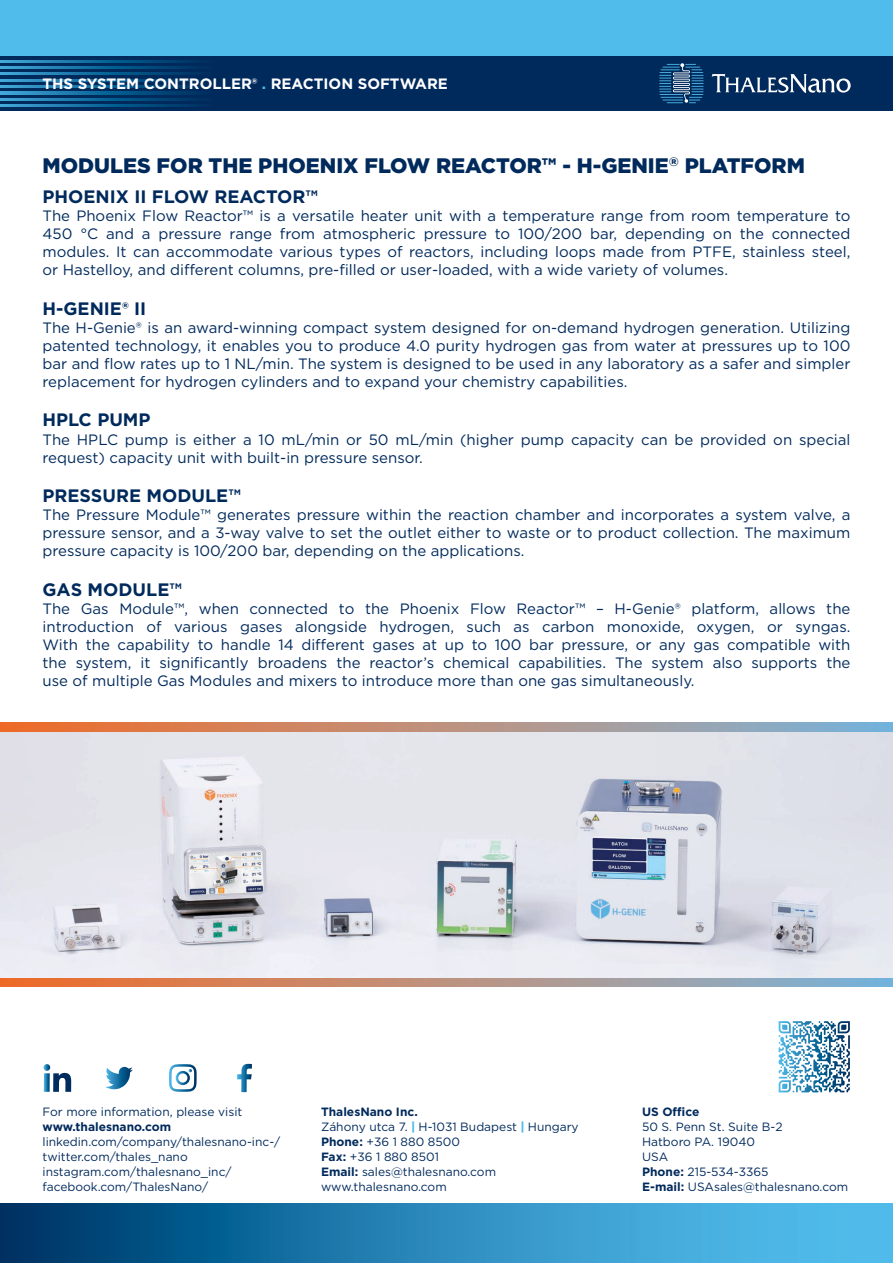
<style>
.page{position:relative;width:893px;height:1263px;background:#fff}
.page>*{position:absolute;margin:0;border:0;box-sizing:border-box;transform-origin:0 0}
.t1{font:900 21px "Gotham";color:#002a5c}
.t2{font:700 18px "Gotham";color:#002a5c}
.t3{font:15px/18px "Gotham";color:#002a5c}
.t4{font:700 15px "Gotham";color:#fff}
.t5{font:12px "Gotham";color:#002a5c}
.t6{font:700 12px "Gotham";color:#002a5c}
.s1{color:#4fbcec}
.s2{font-weight:900;color:#4fbcec}
.s3{font-weight:700}
</style>
<div class="page">
<svg style="left:0;top:1203px;width:893px;height:60px;background:#2884b5"></svg>
<svg style="left:169px;top:1064px;width:28px;height:28px"></svg>
<svg style="left:237px;top:1064px;width:15px;height:28px"></svg>
<svg style="left:44px;top:1064px;width:27px;height:28px"></svg>
<svg style="left:105px;top:1067px;width:28px;height:22px"></svg>
<svg style="left:779px;top:1021px;width:71px;height:21px"></svg>
<img style="left:0;top:731px;width:893px;height:247px">
<svg style="left:0;top:978px;width:893px;height:8px;background:#b89080"></svg>
<svg style="left:0;top:723px;width:893px;height:8px;background:#b89080"></svg>
<div style="left:0;top:0;width:893px;height:81px;background:#4fbcec"></div>
<div style="left:0;top:56px;width:893px;height:55px;background:#002a5c"></div>
<svg style="left:0;top:60px;width:195px;height:2px"></svg>
<svg style="left:0;top:66px;width:195px;height:3px"></svg>
<svg style="left:0;top:73px;width:195px;height:2px"></svg>
<svg style="left:0;top:79px;width:195px;height:2px"></svg>
<svg style="left:0;top:86px;width:195px;height:2px"></svg>
<svg style="left:0;top:92px;width:195px;height:2px"></svg>
<svg style="left:0;top:98px;width:195px;height:2px"></svg>
<svg style="left:0;top:105px;width:195px;height:2px"></svg>
<svg style="left:659px;top:63px;width:45px;height:40px"></svg>
<svg style="left:712px;top:74px;width:139px;height:19px"></svg>
<p class="t4" style="left:43px;top:74px;width:407px">THS SYSTEM CONTROLLER® <span class="s1">.</span> REACTION SOFTWARE</p>
<p class="t1" style="left:43px;top:153px;width:764px">MODULES FOR THE PHOENIX FLOW REACTOR™ - H-GENIE<sup>®</sup> PLATFORM</p>
<p class="t2" style="left:43px;top:185px;width:277px">PHOENIX II FLOW REACTOR™</p>
<p class="t3" style="left:43px;top:207px;width:809px">The Phoenix Flow Reactor™ is a versatile heater unit with a temperature range from room temperature to</p>
<p class="t3" style="left:43px;top:225px;width:809px">450 °C and a pressure range from atmospheric pressure to 100/200 bar, depending on the connected</p>
<p class="t3" style="left:43px;top:243px;width:809px">modules. It can accommodate various types of reactors, including loops made from PTFE, stainless steel,</p>
<p class="t3" style="left:43px;top:261px;width:687px">or Hastelloy, and different columns, pre-filled or user-loaded, with a wide variety of volumes.</p>
<p class="t2" style="left:43px;top:297px;width:105px">H-GENIE® II</p>
<p class="t3" style="left:43px;top:318px;width:809px">The H-Genie® is an award-winning compact system designed for on-demand hydrogen generation. Utilizing</p>
<p class="t3" style="left:43px;top:336px;width:809px">patented technology, it enables you to produce 4.0 purity hydrogen gas from water at pressures up to 100</p>
<p class="t3" style="left:43px;top:354px;width:809px">bar and flow rates up to 1 NL/min. The system is designed to be used in any laboratory as a safer and simpler</p>
<p class="t3" style="left:43px;top:372px;width:586px">replacement for hydrogen cylinders and to expand your chemistry capabilities.</p>
<p class="t2" style="left:43px;top:408px;width:110px">HPLC PUMP</p>
<p class="t3" style="left:43px;top:430px;width:809px">The HPLC pump is either a 10 mL/min or 50 mL/min (higher pump capacity can be provided on special request) capacity unit with built-in pressure sensor.</p>
<p class="t2" style="left:43px;top:484px;width:200px">PRESSURE MODULE™</p>
<p class="t3" style="left:43px;top:505px;width:809px">The Pressure Module™ generates pressure within the reaction chamber and incorporates a system valve, a</p>
<p class="t3" style="left:43px;top:523px;width:809px">pressure sensor, and a 3-way valve to set the outlet either to waste or to product collection. The maximum</p>
<p class="t3" style="left:43px;top:541px;width:483px">pressure capacity is 100/200 bar, depending on the applications.</p>
<p class="t2" style="left:43px;top:577px;width:141px">GAS MODULE™</p>
<p class="t3" style="left:43px;top:599px;width:809px">The Gas Module™, when connected to the Phoenix Flow Reactor™ – H-Genie® platform, allows the</p>
<p class="t3" style="left:43px;top:617px;width:809px">introduction of various gases alongside hydrogen, such as carbon monoxide, oxygen, or syngas.</p>
<p class="t3" style="left:43px;top:635px;width:809px">With the capability to handle 14 different gases at up to 100 bar pressure, or any gas compatible with</p>
<p class="t3" style="left:43px;top:653px;width:809px">the system, it significantly broadens the reactor’s chemical capabilities. The system also supports the</p>
<p class="t3" style="left:43px;top:671px;width:654px">use of multiple Gas Modules and mixers to introduce more than one gas simultaneously.</p>
<p class="t5" style="left:43px;top:1104px;width:201px">For more information, please visit</p>
<p class="t6" style="left:43px;top:1118px;width:130px">www.thalesnano.com</p>
<p class="t5" style="left:43px;top:1134px;width:239px">linkedin.com/company/thalesnano-inc-/</p>
<p class="t5" style="left:43px;top:1149px;width:147px">twitter.com/thales_nano</p>
<p class="t5" style="left:43px;top:1164px;width:191px">instagram.com/thalesnano_inc/</p>
<p class="t5" style="left:43px;top:1179px;width:167px">facebook.com/ThalesNano/</p>
<p class="t6" style="left:321px;top:1103px;width:98px">ThalesNano Inc.</p>
<p class="t5" style="left:321px;top:1119px;width:259px">Záhony utca 7. <span class="s2">|</span> H-1031 Budapest <span class="s2">|</span> Hungary</p>
<p class="t5" style="left:321px;top:1134px;width:140px"><span class="s3">Phone:</span> +36 1 880 8500</p>
<p class="t5" style="left:321px;top:1149px;width:119px"><span class="s3">Fax:</span> +36 1 880 8501</p>
<p class="t5" style="left:321px;top:1164px;width:177px"><span class="s3">Email:</span> sales@thalesnano.com</p>
<p class="t5" style="left:321px;top:1179px;width:127px">www.thalesnano.com</p>
<p class="t6" style="left:642px;top:1103px;width:59px">US Office</p>
<p class="t5" style="left:642px;top:1119px;width:142px">50 S. Penn St. Suite B-2</p>
<p class="t5" style="left:642px;top:1134px;width:114px">Hatboro PA. 19040</p>
<p class="t5" style="left:642px;top:1149px;width:28px">USA</p>
<p class="t5" style="left:642px;top:1164px;width:128px"><span class="s3">Phone:</span> 215-534-3365</p>
<p class="t5" style="left:642px;top:1179px;width:208px"><span class="s3">E-mail:</span> USAsales@thalesnano.com</p>
</div>
